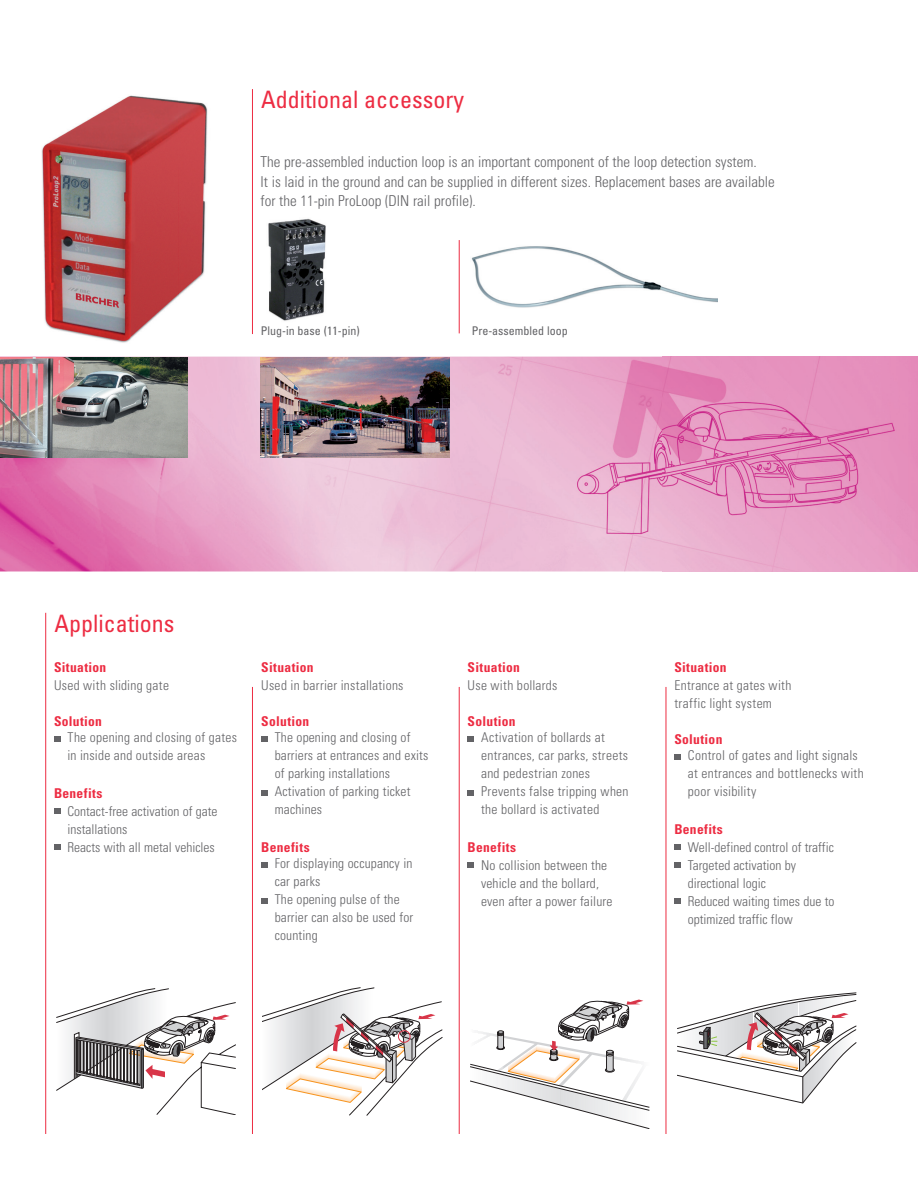
<style>
.page{position:relative;width:918px;height:1188px;background:#fff}
.page>*{position:absolute;margin:0;border:0;box-sizing:border-box;transform-origin:0 0}
.t1{font:condensed 24px "Univers";color:#ed2c42}
.t2{font:300 condensed 15px/19.5px "Univers";color:#636366}
.t3{font:300 condensed 13.5px/18px "Univers";letter-spacing:.01em;color:#636366}
.t4{font:700 condensed 13.5px "Univers";letter-spacing:.025em;color:#ed2c42}
.t5{font:condensed 12px "Univers";color:#636366}
</style>
<div class="page">
<img style="left:0;top:357px;width:918px;height:214px">
<img style="left:0;top:357px;width:187px;height:100px">
<img style="left:261px;top:357px;width:189px;height:100px">
<svg style="left:262px;top:988px;width:180px;height:127px"></svg>
<svg style="left:470px;top:1000px;width:180px;height:129px"></svg>
<svg style="left:56px;top:988px;width:180px;height:127px"></svg>
<hr style="left:252px;top:687px;width:1px;height:447px;background:#ed2c42">
<hr style="left:459px;top:687px;width:1px;height:447px;background:#ed2c42">
<hr style="left:252px;top:89px;width:1px;height:245px;background:#ed2c42">
<hr style="left:45px;top:613px;width:1px;height:521px;background:#ed2c42">
<svg style="left:677px;top:993px;width:179px;height:110px"></svg>
<hr style="left:666px;top:687px;width:1px;height:447px;background:#ed2c42">
<img style="left:41px;top:95px;width:167px;height:248px">
<img style="left:471px;top:246px;width:247px;height:62px">
<hr style="left:459px;top:240px;width:1px;height:93px;background:#ed2c42">
<img style="left:268px;top:218px;width:58px;height:103px">
<div style="left:54px;top:736px;width:7px;height:6px;background:#636366"></div>
<div style="left:54px;top:808px;width:7px;height:6px;background:#636366"></div>
<div style="left:54px;top:844px;width:7px;height:6px;background:#636366"></div>
<div style="left:261px;top:736px;width:7px;height:6px;background:#636366"></div>
<div style="left:261px;top:790px;width:7px;height:6px;background:#636366"></div>
<div style="left:261px;top:862px;width:7px;height:6px;background:#636366"></div>
<div style="left:261px;top:898px;width:7px;height:6px;background:#636366"></div>
<svg style="left:468px;top:736px;width:6px;height:6px"></svg>
<svg style="left:468px;top:790px;width:6px;height:6px"></svg>
<svg style="left:468px;top:862px;width:6px;height:6px"></svg>
<div style="left:674px;top:754px;width:7px;height:6px;background:#636366"></div>
<div style="left:674px;top:844px;width:7px;height:6px;background:#636366"></div>
<div style="left:674px;top:862px;width:7px;height:6px;background:#636366"></div>
<div style="left:674px;top:898px;width:7px;height:6px;background:#636366"></div>
<h1 class="t1" style="left:261px;top:84px;width:205px">Additional accessory</h1>
<p class="t2" style="left:261px;top:152px;width:516px">The pre-assembled induction loop is an important component of the loop detection system.<br>It is laid in the ground and can be supplied in different sizes. Replacement bases are available for the 11-pin ProLoop (DIN rail profile).</p>
<p class="t5" style="left:261px;top:323px;width:101px">Plug-in base (11-pin)</p>
<p class="t5" style="left:472px;top:323px;width:98px">Pre-assembled loop</p>
<h1 class="t1" style="left:55px;top:608px;width:121px">Applications</h1>
<p class="t4" style="left:54px;top:659px;width:54px">Situation</p>
<p class="t3" style="left:54px;top:676px;width:117px">Used with sliding gate</p>
<p class="t4" style="left:54px;top:713px;width:50px">Solution</p>
<p class="t3" style="left:68px;top:728px;width:171px">The opening and closing of gates in inside and outside areas</p>
<p class="t4" style="left:54px;top:785px;width:50px">Benefits</p>
<p class="t3" style="left:68px;top:802px;width:152px">Contact-free activation of gate installations<br>Reacts with all metal vehicles</p>
<p class="t4" style="left:261px;top:659px;width:54px">Situation</p>
<p class="t3" style="left:261px;top:676px;width:144px">Used in barrier installations</p>
<p class="t4" style="left:261px;top:713px;width:50px">Solution</p>
<p class="t3" style="left:275px;top:728px;width:155px">The opening and closing of barriers at entrances and exits of parking installations<br>Activation of parking ticket machines</p>
<p class="t4" style="left:261px;top:839px;width:50px">Benefits</p>
<p class="t3" style="left:275px;top:854px;width:140px">For displaying occupancy in car parks<br>The opening pulse of the barrier can also be used for counting</p>
<p class="t4" style="left:468px;top:659px;width:54px">Situation</p>
<p class="t3" style="left:468px;top:676px;width:91px">Use with bollards</p>
<p class="t4" style="left:468px;top:713px;width:50px">Solution</p>
<p class="t3" style="left:481px;top:728px;width:149px">Activation of bollards at entrances, car parks, streets and pedestrian zones<br>Prevents false tripping when the bollard is activated</p>
<p class="t4" style="left:468px;top:839px;width:50px">Benefits</p>
<p class="t3" style="left:481px;top:856px;width:133px">No collision between the vehicle and the bollard, even after a power failure</p>
<p class="t4" style="left:674px;top:659px;width:54px">Situation</p>
<p class="t3" style="left:674px;top:676px;width:119px">Entrance at gates with traffic light system</p>
<p class="t4" style="left:674px;top:731px;width:50px">Solution</p>
<p class="t3" style="left:688px;top:746px;width:177px">Control of gates and light signals at entrances and bottlenecks with poor visibility</p>
<p class="t4" style="left:674px;top:821px;width:50px">Benefits</p>
<p class="t3" style="left:688px;top:838px;width:148px">Well-defined control of traffic<br>Targeted activation by directional logic<br>Reduced waiting times due to optimized traffic flow</p>
</div>
